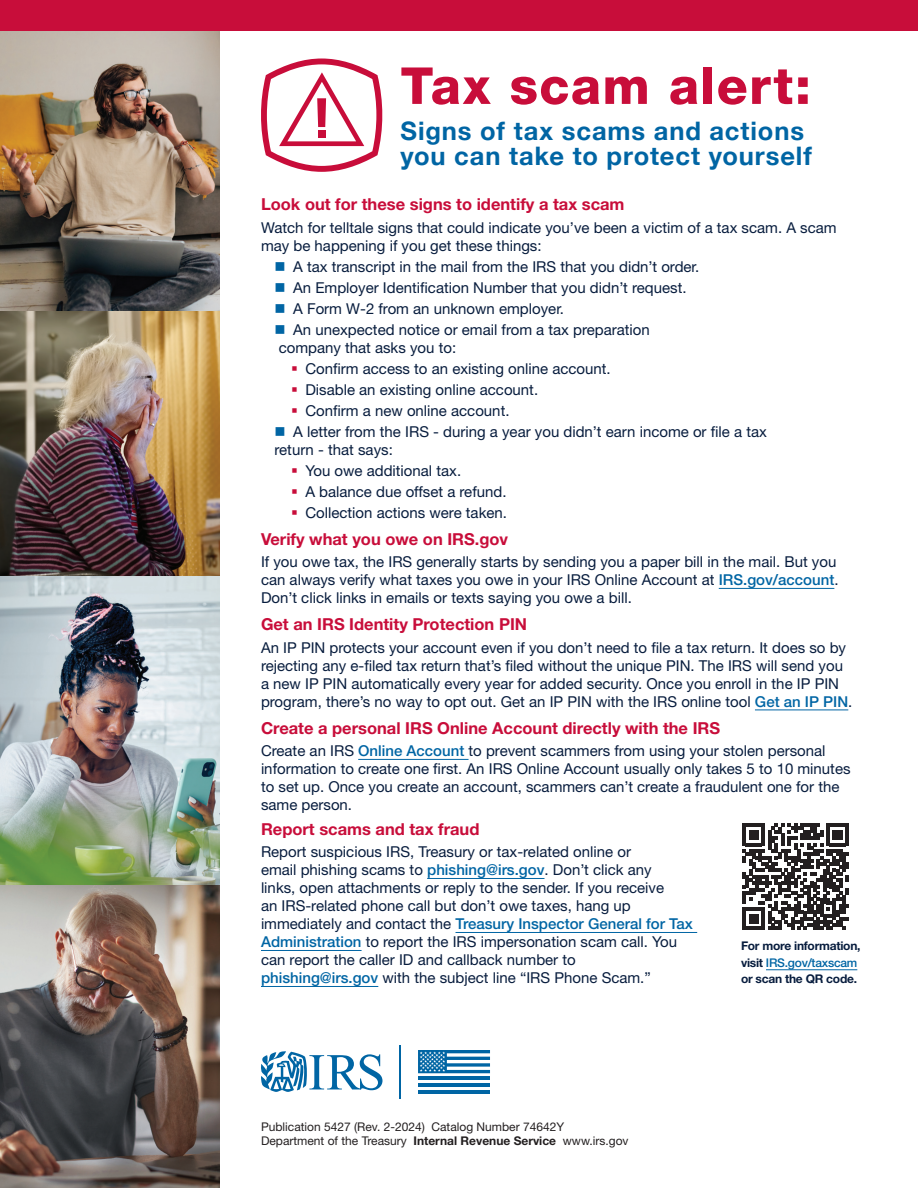
<style>
.page{position:relative;width:918px;height:1188px;background:#fff}
.page>*{position:absolute;margin:0;border:0;box-sizing:border-box;transform-origin:0 0}
.t1{font:800 51px "Helvetica Neue LT Std";letter-spacing:.025em;color:#c80d3a}
.t2{font:700 25.5px/25.5px "Helvetica Neue";letter-spacing:.035em;color:#0065a4}
.t3{font:700 16.5px "Helvetica Neue LT Std";color:#c80d3a}
.t4{font:15px/18px "Helvetica Neue LT Std";color:#081d3e}
.t5{font:12px "Helvetica Neue LT Std";color:#231f20}
.t6{font:700 12px/16.5px "Helvetica Neue LT Std";letter-spacing:-.02em;color:#081d3e}
.s1{font-weight:500;color:#0065a4}
.s2{font-weight:700}
</style>
<div class="page">
<img style="left:0;top:31px;width:220px;height:280px">
<img style="left:0;top:311px;width:220px;height:265px">
<img style="left:0;top:576px;width:220px;height:310px">
<hr style="left:719px;top:588px;width:115px;height:1px;background:#0065a4">
<hr style="left:755px;top:710px;width:93px;height:1px;background:#0065a4">
<hr style="left:358px;top:759px;width:111px;height:1px;background:#0065a4">
<img style="left:0;top:886px;width:220px;height:302px">
<svg style="left:418px;top:1050px;width:72px;height:23px"></svg>
<hr style="left:418px;top:1077px;width:72px;height:3px;background:#0065a4">
<hr style="left:418px;top:1083px;width:72px;height:4px;background:#0065a4">
<hr style="left:418px;top:1090px;width:72px;height:3px;background:#0065a4">
<svg style="left:261px;top:1051px;width:121px;height:41px"></svg>
<hr style="left:400px;top:1045px;width:1px;height:54px;background:#0065a4">
<svg style="left:743px;top:824px;width:106px;height:106px"></svg>
<div style="left:0;top:0;width:918px;height:31px;background:#c80d3a"></div>
<hr style="left:766px;top:970px;width:91px;height:1px;background:#0065a4">
<hr style="left:427px;top:878px;width:117px;height:1px;background:#0065a4">
<hr style="left:456px;top:932px;width:241px;height:1px;background:#0065a4">
<hr style="left:261px;top:950px;width:101px;height:1px;background:#0065a4">
<hr style="left:261px;top:986px;width:117px;height:1px;background:#0065a4">
<svg style="left:261px;top:59px;width:122px;height:113px"></svg>
<h1 class="t1" style="left:400px;top:55px;width:412px">Tax scam alert:</h1>
<h1 class="t2" style="left:400px;top:119px;width:413px">Signs of tax scams and actions you can take to protect yourself</h1>
<h2 class="t3" style="left:261px;top:194px;width:365px">Look out for these signs to identify a tax scam</h2>
<p class="t4" style="left:261px;top:218px;width:577px">Watch for telltale signs that could indicate you’ve been a victim of a tax scam. A scam may be happening if you get these things:</p>
<p class="t4" style="left:293px;top:257px;width:408px">A tax transcript in the mail from the IRS that you didn’t order.</p>
<p class="t4" style="left:293px;top:278px;width:395px">An Employer Identification Number that you didn’t request.</p>
<p class="t4" style="left:293px;top:299px;width:272px">A Form W-2 from an unknown employer.</p>
<p class="t4" style="left:279px;top:320px;width:373px;text-indent:15px">An unexpected notice or email from a tax preparation company that asks you to:</p>
<p class="t4" style="left:305px;top:359px;width:307px">Confirm access to an existing online account.</p>
<p class="t4" style="left:305px;top:380px;width:234px">Disable an existing online account.</p>
<p class="t4" style="left:305px;top:401px;width:206px">Confirm a new online account.</p>
<p class="t4" style="left:274px;top:422px;width:494px;text-indent:19px">A letter from the IRS - during a year you didn’t earn income or file a tax return - that says:</p>
<p class="t4" style="left:305px;top:461px;width:157px">You owe additional tax.</p>
<p class="t4" style="left:305px;top:482px;width:203px">A balance due offset a refund.</p>
<p class="t4" style="left:305px;top:503px;width:203px">Collection actions were taken.</p>
<h2 class="t3" style="left:261px;top:529px;width:249px">Verify what you owe on IRS.gov</h2>
<p class="t4" style="left:261px;top:553px;width:579px">If you owe tax, the IRS generally starts by sending you a paper bill in the mail. But you can always verify what taxes you owe in your IRS Online Account at <span class="s1">IRS.gov/account</span>.<br>Don’t click links in emails or texts saying you owe a bill.</p>
<h2 class="t3" style="left:261px;top:614px;width:268px">Get an IRS Identity Protection PIN</h2>
<p class="t4" style="left:261px;top:638px;width:593px">An IP PIN protects your account even if you don’t need to file a tax return. It does so by rejecting any e-filed tax return that’s filed without the unique PIN. The IRS will send you a new IP PIN automatically every year for added security. Once you enroll in the IP PIN program, there’s no way to opt out. Get an IP PIN with the IRS online tool <span class="s1">Get an IP PIN</span>.</p>
<h2 class="t3" style="left:261px;top:718px;width:461px">Create a personal IRS Online Account directly with the IRS</h2>
<p class="t4" style="left:261px;top:742px;width:591px">Create an IRS <span class="s1">Online Account</span> to prevent scammers from using your stolen personal information to create one first. An IRS Online Account usually only takes 5 to 10 minutes to set up. Once you create an account, scammers can’t create a fraudulent one for the same person.</p>
<h2 class="t3" style="left:261px;top:819px;width:220px">Report scams and tax fraud</h2>
<p class="t4" style="left:261px;top:843px;width:434px">Report suspicious IRS, Treasury or tax-related online or<br>email phishing scams to <span class="s1">phishing@irs.gov</span>. Don’t click any<br>links, open attachments or reply to the sender. If you receive<br>an IRS-related phone call but don’t owe taxes, hang up immediately and contact the <span class="s1">Treasury Inspector General for Tax Administration</span> to report the IRS impersonation scam call. You can report the caller ID and callback number to <span class="s1">phishing@irs.gov</span> with the subject line “IRS Phone Scam.”</p>
<p class="t6" style="left:741px;top:937px;width:121px">For more information, visit <span class="s1">IRS.gov/taxscam </span>or scan the QR code.</p>
<p class="t5" style="left:261px;top:1119px;width:305px">Publication 5427 (Rev. 2-2024) Catalog Number 74642Y</p>
<p class="t5" style="left:261px;top:1134px;width:297px">Department of the Treasury <span class="s2">Internal Revenue Service</span></p>
<p class="t5" style="left:563px;top:1134px;width:67px">www.irs.gov</p>
</div>
